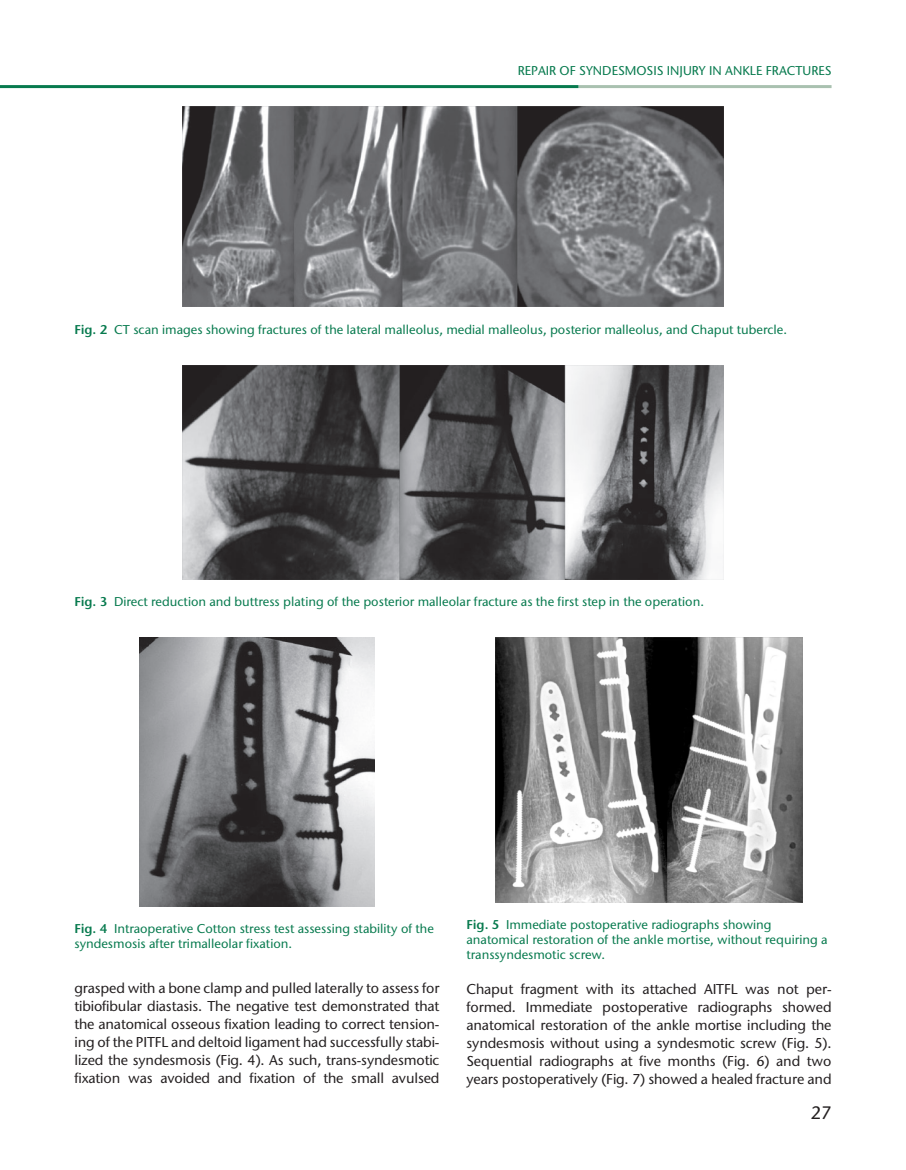
<style>
.page{position:relative;width:906px;height:1170px;background:#fff}
.page>*{position:absolute;margin:0;border:0;box-sizing:border-box;transform-origin:0 0}
.t1{font:500 18px "Stone Sans ITC Pro";color:#231f20}
.t2{font:500 14.25px/18px "Stone Sans ITC Pro";letter-spacing:-.01em;color:#231f20;text-align:justify}
.t3{font:500 12.75px/15px "Stone Sans ITC Pro";color:#077a4e}
.s1{font-weight:600}
</style>
<div class="page">
<hr style="left:578px;top:85px;width:253px;height:3px;background:#a9c1b0">
<hr style="left:0;top:85px;width:578px;height:3px;background:#077a4e">
<img style="left:183px;top:106px;width:540px;height:200px">
<img style="left:183px;top:365px;width:540px;height:214px">
<img style="left:140px;top:638px;width:234px;height:268px">
<img style="left:496px;top:638px;width:306px;height:264px">
<p class="t3" style="left:518px;top:63px;width:315px">Repair of syndesmosis injury in ankle fractures</p>
<p class="t3" style="left:74px;top:321px;width:714px"><span class="s1">Fig. 2</span> CT scan images showing fractures of the lateral malleolus, medial malleolus, posterior malleolus, and Chaput tubercle.</p>
<p class="t3" style="left:74px;top:594px;width:631px"><span class="s1">Fig. 3</span> Direct reduction and buttress plating of the posterior malleolar fracture as the first step in the operation.</p>
<p class="t3" style="left:74px;top:921px;width:361px"><span class="s1">Fig. 4</span> Intraoperative Cotton stress test assessing stability of the syndesmosis after trimalleolar fixation.</p>
<p class="t3" style="left:466px;top:917px;width:362px"><span class="s1">Fig. 5</span> Immediate postoperative radiographs showing anatomical restoration of the ankle mortise, without requiring a transsyndesmotic screw.</p>
<p class="t2" style="left:74px;top:978px;width:367px">grasped with a bone clamp and pulled laterally to assess for tibiofibular diastasis. The negative test demonstrated that the anatomical osseous fixation leading to correct tension&shy;ing of the PITFL and deltoid ligament had successfully stabi&shy;lized the syndesmosis (Fig. 4). As such, trans-syndesmotic fixation was avoided and fixation of the small avulsed</p>
<p class="t2" style="left:466px;top:979px;width:366px">Chaput fragment with its attached AITFL was not per&shy;formed. Immediate postoperative radiographs showed anatomical restoration of the ankle mortise including the syndesmosis without using a syndesmotic screw (Fig. 5).<br>Sequential radiographs at five months (Fig. 6) and two years postoperatively (Fig. 7) showed a healed fracture and</p>
<p class="t1" style="left:811px;top:1101px;width:22px">27</p>
</div>
